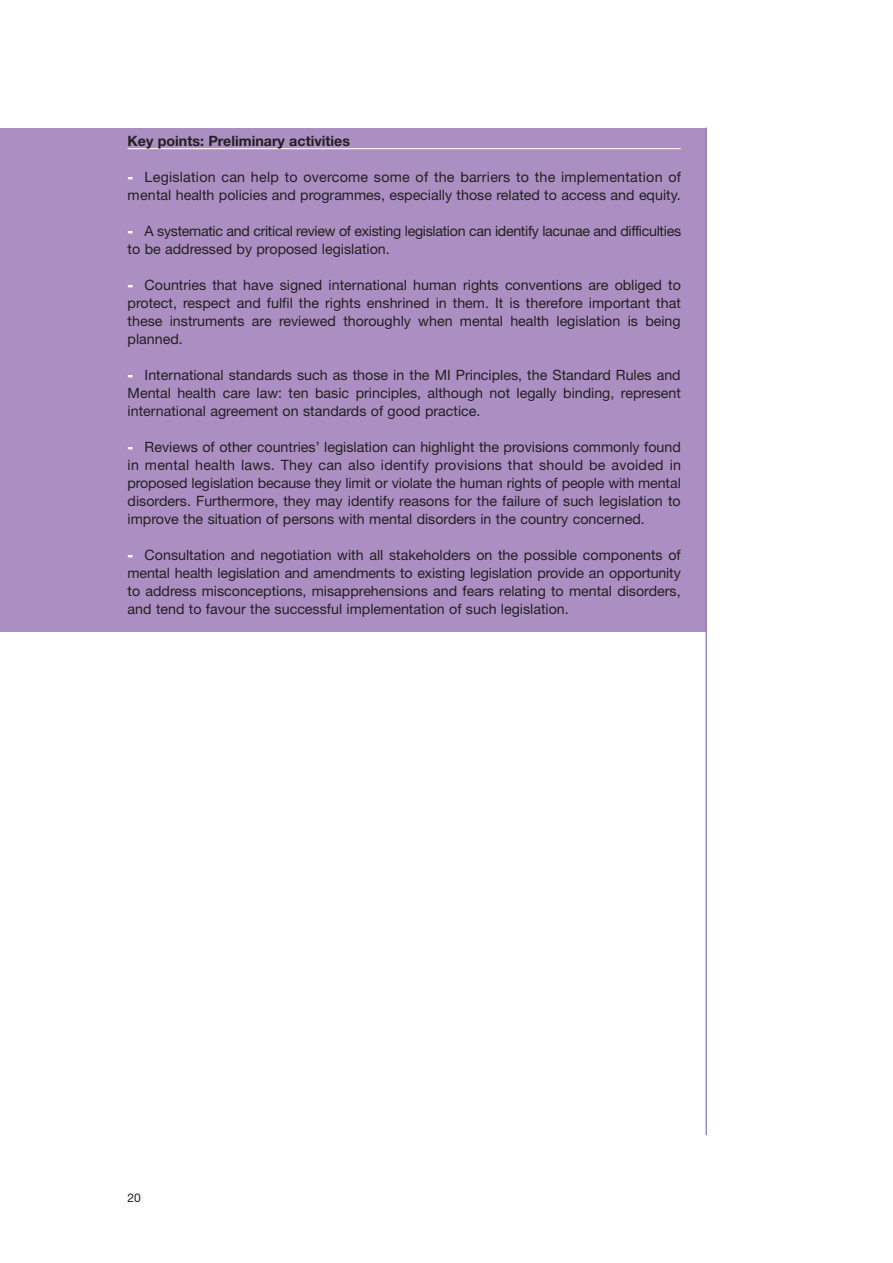
<style>
.page{position:relative;width:893px;height:1263px;background:#fff}
.page>*{position:absolute;margin:0;border:0;box-sizing:border-box;transform-origin:0 0}
.t1{font:14.25px/18px "Helvetica Neue";color:#231f20;text-align:justify}
.t2{font:14.25px/18px "Helvetica Neue";letter-spacing:-.02em;color:#231f20}
.t3{font:700 14.25px "Helvetica Neue";color:#231f20}
.t4{font:12px "Helvetica Neue";color:#231f20}
.s1{font-weight:900;color:#fff}
</style>
<div class="page">
<div style="left:0;top:128px;width:706px;height:504px;background:#ab8fc3"></div>
<hr style="left:128px;top:148px;width:552px;height:1px;background:#fff">
<hr style="left:705px;top:128px;width:1px;height:1007px;background:#916bae">
<p class="t3" style="left:128px;top:135px;width:224px">Key points: Preliminary activities</p>
<p class="t1" style="left:128px;top:169px;width:555px"><span class="s1">-</span> Legislation can help to overcome some of the barriers to the implementation of mental health policies and programmes, especially those related to access and equity.</p>
<p class="t2" style="left:128px;top:223px;width:555px"><span class="s1">-</span> A systematic and critical review of existing legislation can identify lacunae and difficulties to be addressed by proposed legislation.</p>
<p class="t1" style="left:128px;top:277px;width:554px"><span class="s1">-</span> Countries that have signed international human rights conventions are obliged to protect, respect and fulfil the rights enshrined in them. It is therefore important that these instruments are reviewed thoroughly when mental health legislation is being planned.</p>
<p class="t1" style="left:128px;top:367px;width:554px"><span class="s1">-</span> International standards such as those in the MI Principles, the Standard Rules and Mental health care law: ten basic principles, although not legally binding, represent international agreement on standards of good practice.</p>
<p class="t1" style="left:128px;top:439px;width:555px"><span class="s1">-</span> Reviews of other countries’ legislation can highlight the provisions commonly found in mental health laws. They can also identify provisions that should be avoided in proposed legislation because they limit or violate the human rights of people with mental disorders. Furthermore, they may identify reasons for the failure of such legislation to improve the situation of persons with mental disorders in the country concerned.</p>
<p class="t1" style="left:128px;top:547px;width:554px"><span class="s1">-</span> Consultation and negotiation with all stakeholders on the possible components of mental health legislation and amendments to existing legislation provide an opportunity to address misconceptions, misapprehensions and fears relating to mental disorders, and tend to favour the successful implementation of such legislation.</p>
<p class="t4" style="left:128px;top:1194px;width:15px">20</p>
</div>
